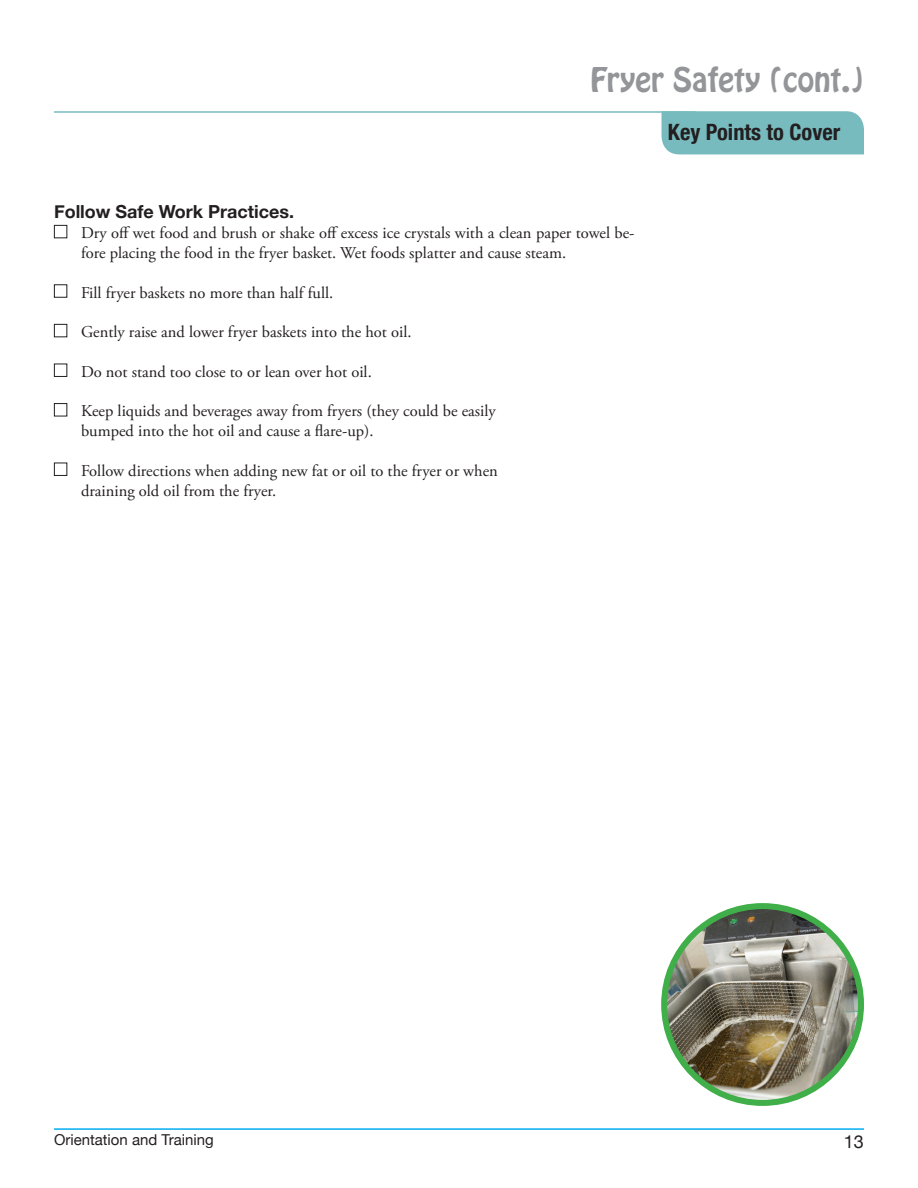
<style>
.page{position:relative;width:918px;height:1188px;background:#fff}
.page>*{position:absolute;margin:0;border:0;box-sizing:border-box;transform-origin:0 0}
.t1{font:30px "Hobo Std";color:#939598}
.t2{font:700 condensed 22.5px "Helvetica Neue";color:#231f20}
.t3{font:700 18px "Helvetica Neue";color:#231f20}
.t4{font:18px "Helvetica Neue";color:#231f20}
.t5{font:16.5px/19.8px "Adobe Garamond Pro";color:#231f20}
.t6{font:15px "Helvetica Neue";color:#231f20}
</style>
<div class="page">
<div style="left:662px;top:111px;width:202px;height:43px;background:#78bbbf"></div>
<hr style="left:54px;top:111px;width:642px;height:2px;background:#78bbbf">
<hr style="left:54px;top:1128px;width:810px;height:2px;background:#00aeef">
<div style="left:54px;top:225px;width:13px;height:13px;border:1px solid #231f20"></div>
<div style="left:54px;top:284px;width:13px;height:14px;border:1px solid #231f20"></div>
<div style="left:54px;top:324px;width:13px;height:13px;border:1px solid #231f20"></div>
<div style="left:54px;top:364px;width:13px;height:13px;border:1px solid #231f20"></div>
<div style="left:54px;top:403px;width:13px;height:13px;border:1px solid #231f20"></div>
<div style="left:54px;top:463px;width:13px;height:13px;border:1px solid #231f20"></div>
<img style="left:664px;top:906px;width:197px;height:197px;border-radius:96px">
<div style="left:661px;top:903px;width:203px;height:203px;border:6px solid #40ae49;border-radius:50%"></div>
<h1 class="t1" style="left:590px;top:59px;width:275px">Fryer Safety (cont.)</h1>
<p class="t3" style="left:54px;top:201px;width:242px">Follow Safe Work Practices.</p>
<p class="t5" style="left:81px;top:224px;width:555px">Dry off wet food and brush or shake off excess ice crystals with a clean paper towel be&shy;fore placing the food in the fryer basket. Wet foods splatter and cause steam.</p>
<p class="t5" style="left:81px;top:283px;width:254px">Fill fryer baskets no more than half full.</p>
<p class="t5" style="left:81px;top:323px;width:332px">Gently raise and lower fryer baskets into the hot oil.</p>
<p class="t5" style="left:81px;top:362px;width:292px">Do not stand too close to or lean over hot oil.</p>
<p class="t5" style="left:81px;top:402px;width:416px">Keep liquids and beverages away from fryers (they could be easily bumped into the hot oil and cause a flare-up).</p>
<p class="t5" style="left:81px;top:461px;width:418px">Follow directions when adding new fat or oil to the fryer or when draining old oil from the fryer.</p>
<h2 class="t2" style="left:668px;top:118px;width:174px">Key Points to Cover</h2>
<p class="t6" style="left:54px;top:1131px;width:161px">Orientation and Training</p>
<p class="t4" style="left:844px;top:1130px;width:22px">13</p>
</div>
